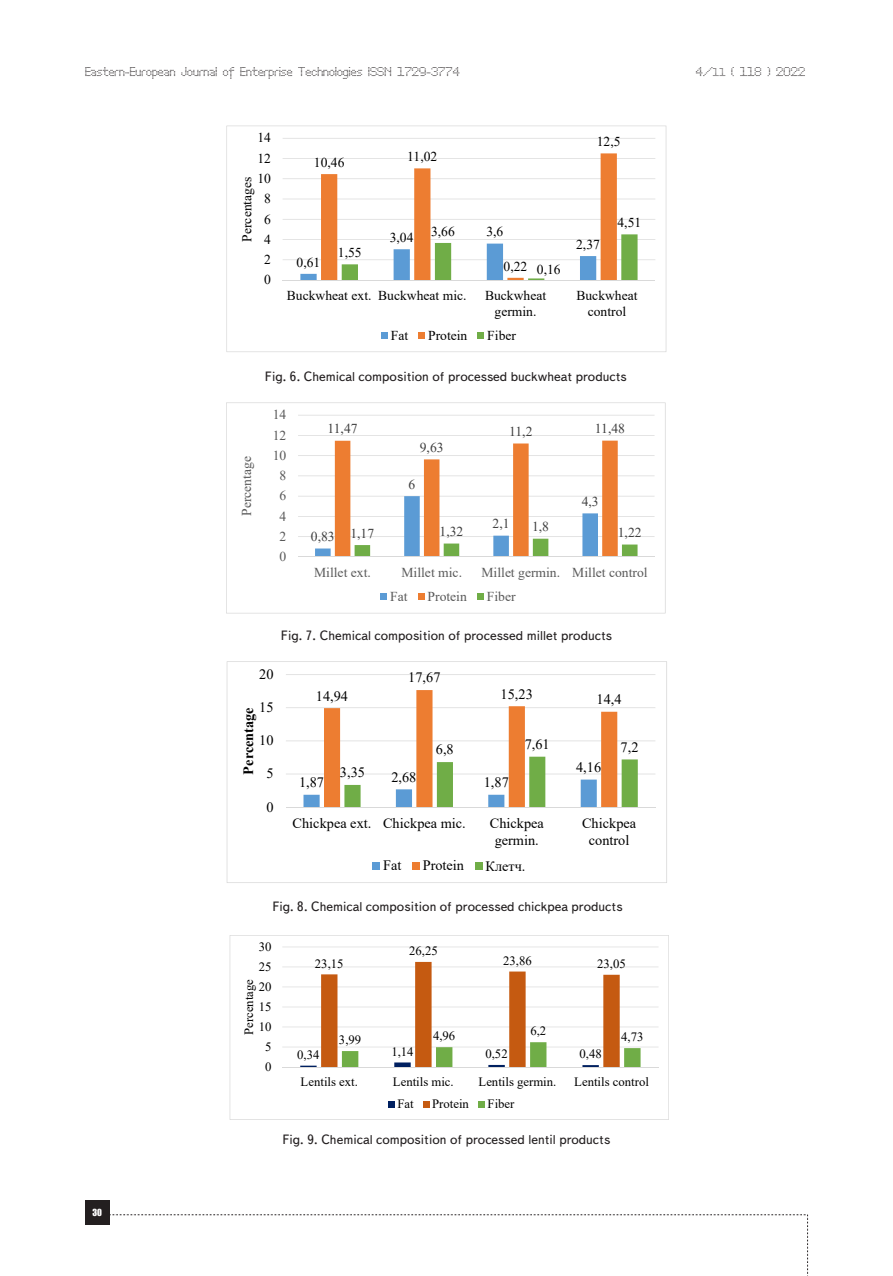
<style>
.page{position:relative;width:893px;height:1276px;background:#fff}
.page>*{position:absolute;margin:0;border:0;box-sizing:border-box;transform-origin:0 0}
.t1{font:14.25px/16.5px "Times New Roman";color:#000;text-align:center}
.t2{font:700 14.25px "Times New Roman";color:#000}
.t3{font:13.65px/15.6px "Times New Roman";color:#000;text-align:center}
.t4{font:13.65px "Times New Roman";color:#595959}
.t5{font:13.65px "Times New Roman";color:#404040}
.Рисунок{font:13.5px "Text Book C";color:#231f20}
.t6{font:12.75px "Times New Roman";color:#000}
.t7{font:12px "Perfo";letter-spacing:.015em;color:#231f20}
.t8{font:9px "Impact";color:#fff}
.s1{font-size:10.5px}
</style>
<div class="page">
<div style="left:85px;top:1200px;width:24px;height:24px;background:#231f20"></div>
<svg style="left:109px;top:1214px;width:699px;height:62px"></svg>
<svg style="left:226px;top:126px;width:440px;height:226px"></svg>
<svg style="left:226px;top:403px;width:440px;height:210px"></svg>
<svg style="left:227px;top:661px;width:440px;height:222px"></svg>
<svg style="left:230px;top:935px;width:439px;height:185px"></svg>
<p class="t7" style="left:85px;top:65px;width:376px">Eastern-European Journal of Enterprise Technologies ISSN 1729-3774</p>
<p class="t7" style="left:696px;top:65px;width:111px">4/<span class="s1">11</span> ( 118 ) 2022</p>
<p class="t3" style="left:257px;top:130px;width:15px">14</p>
<p class="t3" style="left:257px;top:150px;width:15px">12</p>
<p class="t3" style="left:257px;top:170px;width:15px">10</p>
<p class="t3" style="left:239px;top:242px;width:66px;rotate:-90deg">Percentages</p>
<p class="t3" style="left:264px;top:190px;width:8px">8</p>
<p class="t3" style="left:264px;top:211px;width:8px">6</p>
<p class="t3" style="left:264px;top:231px;width:8px">4</p>
<p class="t3" style="left:264px;top:251px;width:8px">2</p>
<p class="t3" style="left:264px;top:271px;width:8px">0</p>
<p class="t3" style="left:314px;top:154px;width:32px">10,46</p>
<p class="t3" style="left:407px;top:148px;width:32px">11,02</p>
<p class="t3" style="left:597px;top:133px;width:25px">12,5</p>
<p class="t3" style="left:297px;top:254px;width:25px">0,61</p>
<p class="t3" style="left:338px;top:244px;width:25px">1,55</p>
<p class="t3" style="left:431px;top:223px;width:25px">3,66</p>
<p class="t3" style="left:390px;top:229px;width:25px">3,04</p>
<p class="t3" style="left:486px;top:223px;width:18px">3,6</p>
<p class="t3" style="left:504px;top:258px;width:25px">0,22</p>
<p class="t3" style="left:537px;top:261px;width:25px">0,16</p>
<p class="t3" style="left:576px;top:236px;width:25px">2,37</p>
<p class="t3" style="left:617px;top:214px;width:25px">4,51</p>
<p class="t3" style="left:287px;top:287px;width:181px">Buckwheat ext. Buckwheat mic.</p>
<p class="t3" style="left:485px;top:287px;width:63px">Buckwheat germin.</p>
<p class="t3" style="left:576px;top:287px;width:63px">Buckwheat control</p>
<p class="t3" style="left:391px;top:327px;width:19px">Fat</p>
<p class="t3" style="left:428px;top:327px;width:41px">Protein</p>
<p class="t3" style="left:487px;top:327px;width:30px">Fiber</p>
<p class="Рисунок" style="left:265px;top:369px;width:363px">Fig. 6. Chemical composition of processed buckwheat products</p>
<p class="t4" style="left:237px;top:516px;width:61px;rotate:-90deg">Percentage</p>
<p class="t4" style="left:273px;top:405px;width:15px">14</p>
<p class="t4" style="left:273px;top:425px;width:15px">12</p>
<p class="t4" style="left:273px;top:446px;width:15px">10</p>
<p class="t4" style="left:280px;top:466px;width:8px">8</p>
<p class="t4" style="left:280px;top:486px;width:8px">6</p>
<p class="t4" style="left:280px;top:506px;width:8px">4</p>
<p class="t4" style="left:280px;top:527px;width:8px">2</p>
<p class="t4" style="left:280px;top:547px;width:8px">0</p>
<p class="t5" style="left:327px;top:419px;width:32px">11,47</p>
<p class="t5" style="left:420px;top:438px;width:25px">9,63</p>
<p class="t5" style="left:408px;top:474px;width:8px">6</p>
<p class="t5" style="left:509px;top:422px;width:25px">11,2</p>
<p class="t5" style="left:595px;top:419px;width:32px">11,48</p>
<p class="t5" style="left:582px;top:492px;width:19px">4,3</p>
<p class="t5" style="left:311px;top:527px;width:25px">0,83</p>
<p class="t5" style="left:493px;top:514px;width:19px">2,1</p>
<p class="t5" style="left:350px;top:523px;width:25px">1,17</p>
<p class="t5" style="left:440px;top:522px;width:25px">1,32</p>
<p class="t5" style="left:532px;top:517px;width:19px">1,8</p>
<p class="t5" style="left:618px;top:523px;width:25px">1,22</p>
<p class="t4" style="left:314px;top:563px;width:58px">Millet ext.</p>
<p class="t4" style="left:401px;top:563px;width:62px">Millet mic.</p>
<p class="t4" style="left:481px;top:563px;width:168px">Millet germin. Millet control</p>
<p class="t4" style="left:390px;top:587px;width:19px">Fat</p>
<p class="t4" style="left:428px;top:587px;width:41px">Protein</p>
<p class="t4" style="left:487px;top:587px;width:30px">Fiber</p>
<p class="Рисунок" style="left:281px;top:628px;width:333px">Fig. 7. Chemical composition of processed millet products</p>
<p class="t1" style="left:259px;top:665px;width:16px">20</p>
<p class="t1" style="left:259px;top:699px;width:16px">15</p>
<p class="t2" style="left:238px;top:774px;width:69px;rotate:-90deg">Percentage</p>
<p class="t1" style="left:259px;top:732px;width:16px">10</p>
<p class="t1" style="left:266px;top:765px;width:9px">5</p>
<p class="t1" style="left:266px;top:798px;width:9px">0</p>
<p class="t1" style="left:316px;top:687px;width:34px">14,94</p>
<p class="t1" style="left:408px;top:669px;width:34px">17,67</p>
<p class="t1" style="left:501px;top:685px;width:34px">15,23</p>
<p class="t1" style="left:597px;top:690px;width:27px">14,4</p>
<p class="t1" style="left:436px;top:741px;width:19px">6,8</p>
<p class="t1" style="left:525px;top:735px;width:27px">7,61</p>
<p class="t1" style="left:621px;top:738px;width:19px">7,2</p>
<p class="t1" style="left:340px;top:764px;width:27px">3,35</p>
<p class="t1" style="left:299px;top:773px;width:27px">1,87</p>
<p class="t1" style="left:391px;top:768px;width:27px">2,68</p>
<p class="t1" style="left:484px;top:773px;width:27px">1,87</p>
<p class="t1" style="left:576px;top:758px;width:27px">4,16</p>
<p class="t1" style="left:293px;top:815px;width:175px">Chickpea ext. Chickpea mic.</p>
<p class="t1" style="left:490px;top:815px;width:56px">Chickpea germin.</p>
<p class="t1" style="left:582px;top:815px;width:56px">Chickpea control</p>
<p class="t1" style="left:383px;top:856px;width:20px">Fat</p>
<p class="t1" style="left:423px;top:856px;width:43px">Protein</p>
<p class="t1" style="left:485px;top:857px;width:41px">Клетч.</p>
<p class="Рисунок" style="left:272px;top:899px;width:352px">Fig. 8. Chemical composition of processed chickpea products</p>
<p class="t8" style="left:92px;top:1205px;width:11px">30</p>
<p class="t6" style="left:259px;top:937px;width:14px">30</p>
<p class="t6" style="left:259px;top:957px;width:14px">25</p>
<p class="t6" style="left:240px;top:1035px;width:57px;rotate:-90deg">Percentage</p>
<p class="t6" style="left:259px;top:977px;width:14px">20</p>
<p class="t6" style="left:259px;top:997px;width:14px">15</p>
<p class="t6" style="left:259px;top:1017px;width:14px">10</p>
<p class="t6" style="left:265px;top:1037px;width:8px">5</p>
<p class="t6" style="left:265px;top:1057px;width:8px">0</p>
<p class="t6" style="left:315px;top:954px;width:30px">23,15</p>
<p class="t6" style="left:409px;top:942px;width:30px">26,25</p>
<p class="t6" style="left:503px;top:951px;width:30px">23,86</p>
<p class="t6" style="left:597px;top:954px;width:30px">23,05</p>
<p class="t6" style="left:339px;top:1031px;width:24px">3,99</p>
<p class="t6" style="left:433px;top:1027px;width:24px">4,96</p>
<p class="t6" style="left:530px;top:1022px;width:17px">6,2</p>
<p class="t6" style="left:297px;top:1045px;width:24px">0,34</p>
<p class="t6" style="left:391px;top:1042px;width:24px">1,14</p>
<p class="t6" style="left:485px;top:1045px;width:24px">0,52</p>
<p class="t6" style="left:579px;top:1045px;width:24px">0,48</p>
<p class="t6" style="left:621px;top:1028px;width:24px">4,73</p>
<p class="t6" style="left:301px;top:1072px;width:59px">Lentils ext.</p>
<p class="t6" style="left:393px;top:1072px;width:62px">Lentils mic.</p>
<p class="t6" style="left:479px;top:1072px;width:79px">Lentils germin.</p>
<p class="t6" style="left:574px;top:1072px;width:76px">Lentils control</p>
<p class="t6" style="left:397px;top:1095px;width:18px">Fat</p>
<p class="t6" style="left:432px;top:1095px;width:38px">Protein</p>
<p class="t6" style="left:488px;top:1095px;width:28px">Fiber</p>
<p class="Рисунок" style="left:283px;top:1132px;width:329px">Fig. 9. Chemical composition of processed lentil products</p>
</div>
